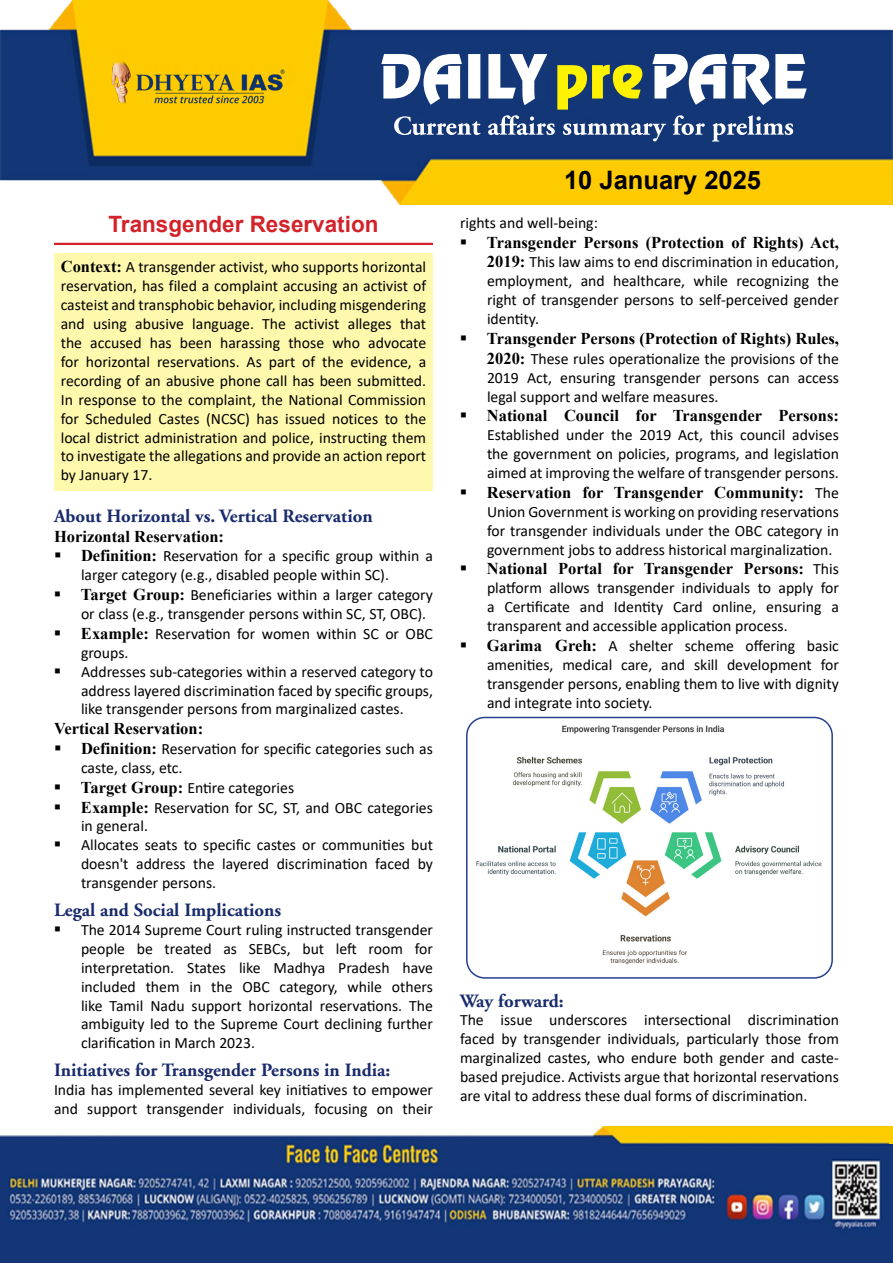
<style>
.page{position:relative;width:893px;height:1263px;background:#fff}
.page>*{position:absolute;margin:0;border:0;box-sizing:border-box;transform-origin:0 0}
.t1{font:700 25.5px "Arial";color:#000}
.t2{font:700 22.5px "Arial";color:#d2232a}
.t3{font:700 18.75px "Adobe Garamond";color:#192b6c}
.t4{font:700 16.5px "Times New Roman";color:#000}
.t5{font:15.75px/18.9px "Calibri";color:#000;text-align:justify}
.s1{font-family:"Times New Roman";font-weight:700;font-size:16.5px}
.s2{font-family:"Calibri";font-weight:400;font-size:15.75px}
</style>
<div class="page">
<img style="left:0;top:0;width:893px;height:205px">
<img style="left:102px;top:50px;width:195px;height:75px">
<svg style="left:381px;top:54px;width:426px;height:88px"></svg>
<img style="left:0;top:1126px;width:890px;height:137px">
<svg style="left:890px;top:1144px;width:3px;height:119px"></svg>
<hr style="left:889px;top:1126px;width:4px;height:18px;background:#fbcc00">
<hr style="left:54px;top:243px;width:379px;height:2px;background:#d2232a">
<div style="left:54px;top:254px;width:379px;height:237px;background:#fff9ae"></div>
<img style="left:467px;top:717px;width:365px;height:259px">
<div style="left:466px;top:717px;width:367px;height:262px;border:2px solid #25408f;border-radius:18px"></div>
<h2 class="t2" style="left:108px;top:209px;width:272px">Transgender Reservation</h2>
<p class="t5" style="left:61px;top:257px;width:367px"><span class="s1">Context:</span> A transgender activist, who supports horizontal reservation, has filed a complaint accusing an activist of casteist and transphobic behavior, including misgendering and using abusive language. The activist alleges that the accused has been harassing those who advocate for horizontal reservations. As part of the evidence, a recording of an abusive phone call has been submitted.<br>In response to the complaint, the National Commission for Scheduled Castes (NCSC) has issued notices to the local district administration and police, instructing them to investigate the allegations and provide an action report by January 17.</p>
<p class="t3" style="left:54px;top:506px;width:320px">About Horizontal vs. Vertical Reservation</p>
<p class="t4" style="left:54px;top:525px;width:172px">Horizontal Reservation:</p>
<p class="t5" style="left:81px;top:546px;width:353px;text-align:left"><span class="s1">Definition:</span> Reservation for a specific group within a larger category (e.g., disabled people within SC).<br><span class="s1">Target Group:</span> Beneficiaries within a larger category or class (e.g., transgender persons within SC, ST, OBC).<br><span class="s1">Example:</span> Reservation for women within SC or OBC groups.<br>Addresses sub-categories within a reserved category to address layered discrimination faced by specific groups, like transgender persons from marginalized castes.</p>
<p class="t4" style="left:54px;top:717px;width:151px">Vertical Reservation:</p>
<p class="t5" style="left:81px;top:739px;width:353px;text-align:left"><span class="s1">Definition:</span> Reservation for specific categories such as caste, class, etc.<br><span class="s1">Target Group:</span> Entire categories<br><span class="s1">Example:</span> Reservation for SC, ST, and OBC categories in general.<br>Allocates seats to specific castes or communities but doesn't address the layered discrimination faced by transgender persons.</p>
<p class="t3" style="left:54px;top:900px;width:229px">Legal and Social Implications</p>
<p class="t5" style="left:81px;top:920px;width:353px">The 2014 Supreme Court ruling instructed transgender people be treated as SEBCs, but left room for interpretation. States like Madhya Pradesh have included them in the OBC category, while others like Tamil Nadu support horizontal reservations. The ambiguity led to the Supreme Court declining further clarification in March 2023.</p>
<p class="t3" style="left:54px;top:1060px;width:338px">Initiatives for Transgender Persons in India:</p>
<p class="t5" style="left:54px;top:1080px;width:380px">India has implemented several key initiatives to empower and support transgender individuals, focusing on their</p>
<h1 class="t1" style="left:564px;top:162px;width:199px">10 January 2025</h1>
<p class="t5" style="left:460px;top:213px;width:139px">rights and well-being:</p>
<p class="t4" style="left:487px;top:231px;width:353px">Transgender Persons (Protection of Rights) Act,</p>
<p class="t5" style="left:487px;top:252px;width:353px"><span class="s1">2019:</span> This law aims to end discrimination in education, employment, and healthcare, while recognizing the right of transgender persons to self-perceived gender identity.</p>
<p class="t4" style="left:487px;top:327px;width:353px">Transgender Persons (Protection of Rights) Rules,</p>
<p class="t5" style="left:487px;top:349px;width:353px"><span class="s1">2020:</span> These rules operationalize the provisions of the 2019 Act, ensuring transgender persons can access legal support and welfare measures.</p>
<p class="t4" style="left:487px;top:404px;width:353px">National Council for Transgender Persons:</p>
<p class="t5" style="left:487px;top:425px;width:353px">Established under the 2019 Act, this council advises the government on policies, programs, and legislation aimed at improving the welfare of transgender persons.</p>
<p class="t4" style="left:487px;top:481px;width:353px">Reservation for Transgender Community: <span class="s2">The</span></p>
<p class="t5" style="left:487px;top:502px;width:353px">Union Government is working on providing reservations for transgender individuals under the OBC category in government jobs to address historical marginalization.</p>
<p class="t4" style="left:487px;top:557px;width:353px">National Portal for Transgender Persons: <span class="s2">This</span></p>
<p class="t5" style="left:487px;top:578px;width:353px;text-align:left">platform allows transgender individuals to apply for a Certificate and Identity Card online, ensuring a transparent and accessible application process.<br><span class="s1">Garima Greh:</span> A shelter scheme offering basic amenities, medical care, and skill development for transgender persons, enabling them to live with dignity and integrate into society.</p>
<p class="t3" style="left:460px;top:990px;width:105px">Way forward:</p>
<p class="t5" style="left:460px;top:1010px;width:380px">The issue underscores intersectional discrimination faced by transgender individuals, particularly those from marginalized castes, who endure both gender and caste&shy;based prejudice. Activists argue that horizontal reservations are vital to address these dual forms of discrimination.</p>
</div>
